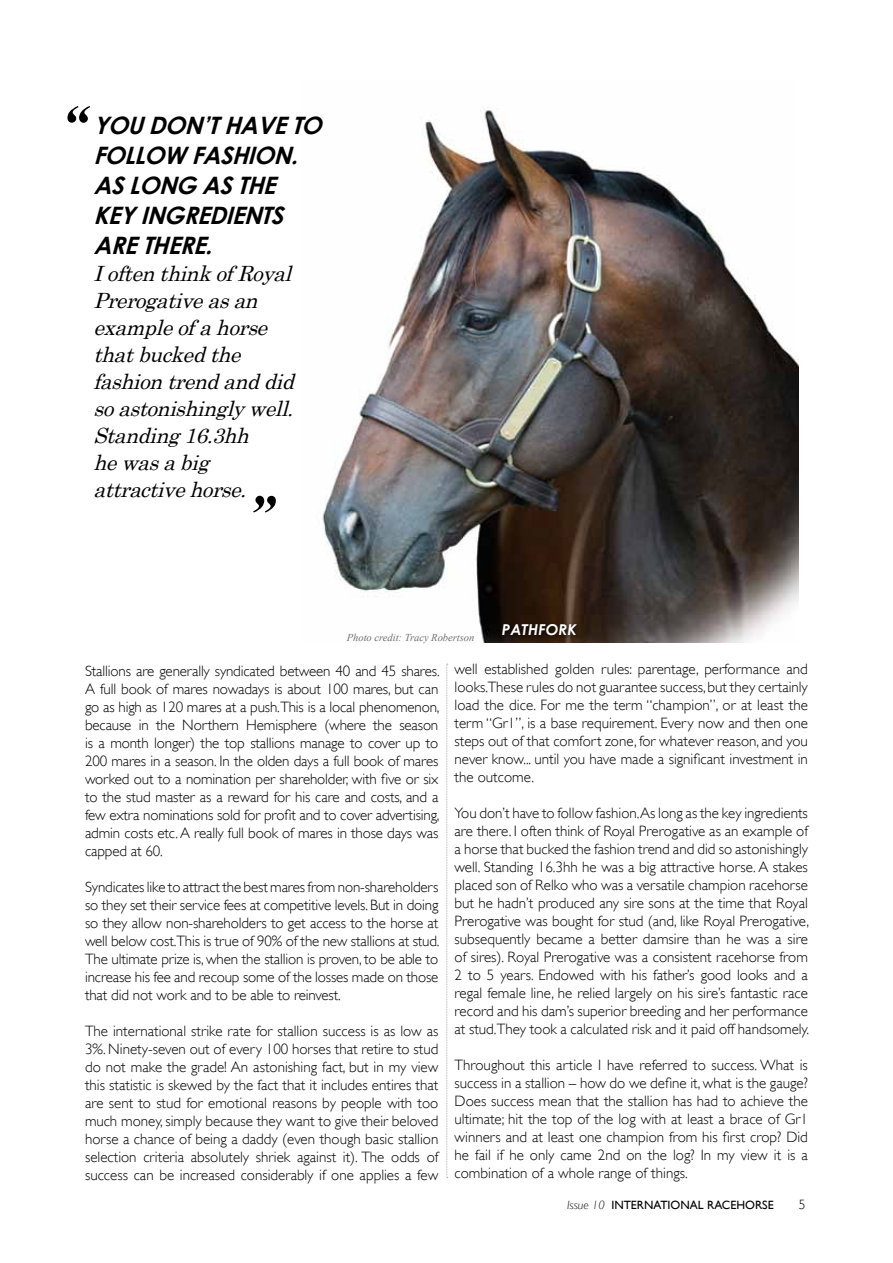
<style>
.page{position:relative;width:893px;height:1263px;background:#fff}
.page>*{position:absolute;margin:0;border:0;box-sizing:border-box;transform-origin:0 0}
.t1{font:italic 700 54px "Times New Roman";color:#000}
.t2{font:italic 700 24px/30px "Century Gothic";color:#000}
.t3{font:italic 21px/27px "Century";color:#000}
.t4{font:300 15px/18px "Gill Sans";color:#000;text-align:justify}
.t5{font:italic 700 15px "Century Gothic";letter-spacing:.01em;color:#fff}
.t6{font:300 13.5px "Gill Sans";color:#000}
.t7{font:12px "Gill Sans";color:#000}
.t8{font:italic 10.5px "Times New Roman";color:#6d6e71}
.s1{font-weight:300;font-style:italic}
</style>
<div class="page">
<img style="left:322px;top:107px;width:477px;height:535px">
<svg style="left:446px;top:664px;width:2px;height:514px"></svg>
<div style="left:499px;top:621px;width:84px;height:21px;background:#000;opacity:.75"></div>
<h1 class="t1" style="left:61px;top:87px;width:28px">“</h1>
<h2 class="t2" style="left:93px;top:110px;width:216px">YOUDON ’T HAVETO<br>FOLLO</h2>
<h2 class="t2" style="left:164px;top:140px;width:143px">W FASHION.</h2>
<h2 class="t2" style="left:93px;top:170px;width:53px">AS LON</h2>
<h2 class="t2" style="left:93px;top:170px;width:191px;text-indent:83px">G AS THE<br>KEYINGREDI ENTS<br>ARETHERE.</h2>
<h3 class="t3" style="left:93px;top:258px;width:210px">IoftenthinkofRoyal<br>Prerogativeasan exampleofahorse thatbuckedthe fashiontrendanddid soastonishinglywell.<br>Standing16.3hh hewasabig attractivehorse.</h3>
<h1 class="t1" style="left:247px;top:477px;width:28px">”</h1>
<p class="t8" style="left:347px;top:631px;width:129px">Photo credit: Tracy Robertson</p>
<p class="t5" style="left:502px;top:620px;width:76px">PATHFORK</p>
<p class="t4" style="left:85px;top:661px;width:356px">Stallions are generally syndicated between 40 and 45 shares.<br>A full book of mares nowadays is about 100 mares, but can go as high as 120 mares at a push.This is a local phenomenon, because in the Northern Hemisphere (where the season is a month longer) the top stallions manage to cover up to 200 mares in a season. In the olden days a full book of mares worked out to a nomination per shareholder, with five or six to the stud master as a reward for his care and costs, and a few extra nominations sold for profit and to cover advertising, admin costs etc. A really full book of mares in those days was capped at 60.</p>
<p class="t4" style="left:85px;top:877px;width:356px">Syndicates like to attract the best mares from non-shareholders so they set their service fees at competitive levels. But in doing so they allow non-shareholders to get access to the horse at well below cost.This is true of 90% of the new stallions at stud.<br>The ultimate prize is, when the stallion is proven, to be able to increase his fee and recoup some of the losses made on those that did not work and to be able to reinvest.</p>
<p class="t4" style="left:85px;top:1021px;width:355px">The international strike rate for stallion success is as low as 3%. Ninety-seven out of every 100 horses that retire to stud do not make the grade! An astonishing fact, but in my view this statistic is skewed by the fact that it includes entires that are sent to stud for emotional reasons by people with too much money, simply because they want to give their beloved horse a chance of being a daddy (even though basic stallion selection criteria absolutely shriek against it). The odds of success can be increased considerably if one applies a few</p>
<p class="t4" style="left:455px;top:660px;width:355px">well established golden rules: parentage, performance and looks.These rules do not guarantee success, but they certainly load the dice. For me the term “champion”, or at least the term “Gr1”, is a base requirement. Every now and then one steps out of that comfort zone, for whatever reason, and you never know... until you have made a significant investment in the outcome.</p>
<p class="t4" style="left:455px;top:804px;width:356px">You don’t have to follow fashion.As long as the key ingredients are there. I often think of Royal Prerogative as an example of a horse that bucked the fashion trend and did so astonishingly well. Standing 16.3hh he was a big attractive horse. A stakes placed son of Relko who was a versatile champion racehorse but he hadn’t produced any sire sons at the time that Royal Prerogative was bought for stud (and, like Royal Prerogative, subsequently became a better damsire than he was a sire of sires). Royal Prerogative was a consistent racehorse from 2 to 5 years. Endowed with his father’s good looks and a regal female line, he relied largely on his sire’s fantastic race record and his dam’s superior breeding and her performance at stud.They took a calculated risk and it paid off handsomely.</p>
<p class="t4" style="left:455px;top:1056px;width:355px">Throughout this article I have referred to success. What is success in a stallion – how do we define it, what is the gauge?<br>Does success mean that the stallion has had to achieve the ultimate; hit the top of the log with at least a brace of Gr1 winners and at least one champion from his first crop? Did he fail if he only came 2nd on the log? In my view it is a combination of a whole range of things.</p>
<p class="t7" style="left:567px;top:1198px;width:208px"><span class="s1">Issue 10</span> INTERNATIONAL RACEHORSE</p>
<p class="t6" style="left:799px;top:1197px;width:8px">5</p>
</div>
